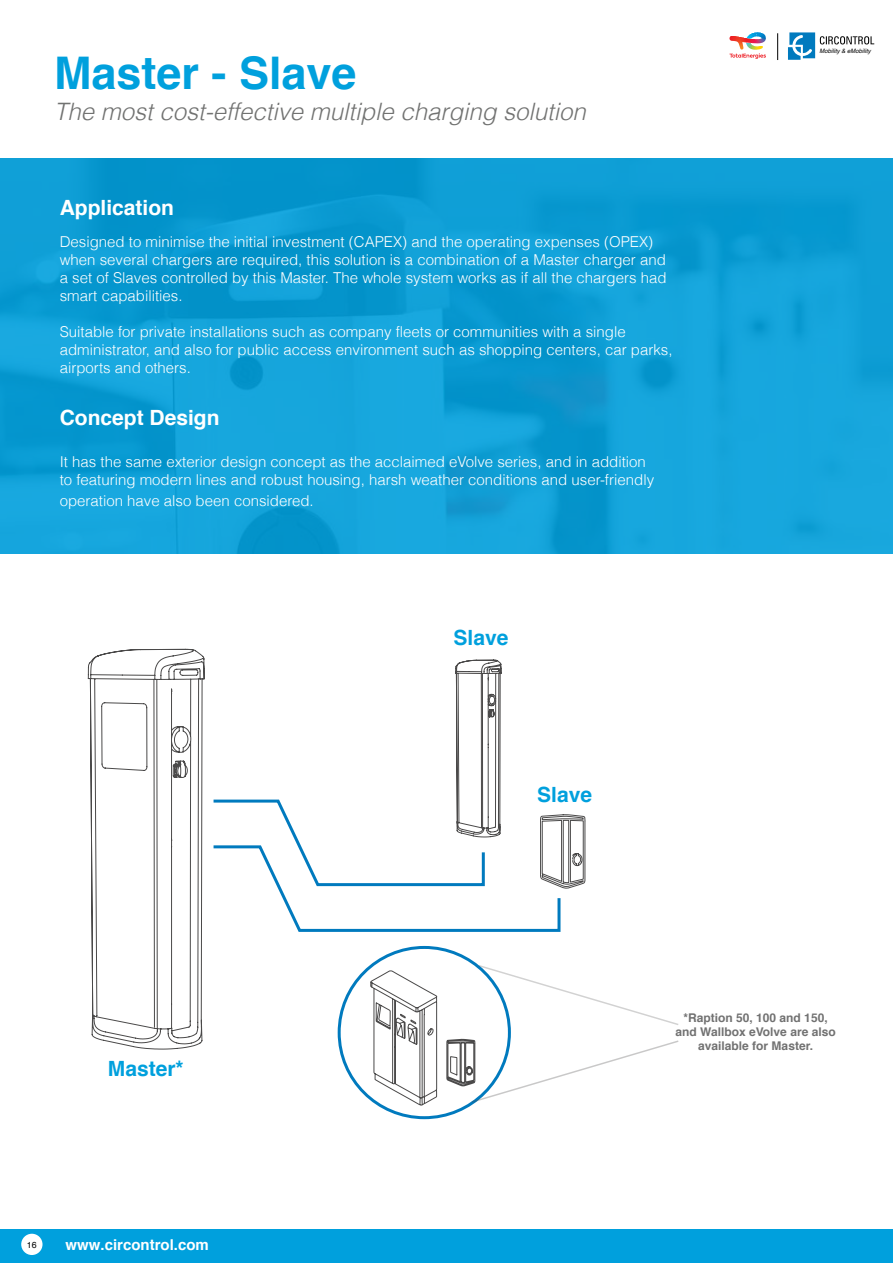
<style>
.page{position:relative;width:893px;height:1263px;background:#fff}
.page>*{position:absolute;margin:0;border:0;box-sizing:border-box;transform-origin:0 0}
.t1{font:700 45px "Helvetica";color:#00a0dd}
.t2{font:italic 300 24px "Helvetica";color:#717271}
.t3{font:700 21px "Helvetica";color:#fff}
.t4{font:700 21px "Helvetica";color:#00a0dd}
.t5{font:300 15px/18px "Helvetica";color:#fff}
.t6{font:700 15px "Helvetica";color:#fff}
.t7{font:700 12px/14.4px "Helvetica";color:#717171;text-align:center}
.t8{font:8.7px "Helvetica";color:#010101}
.t9{font:italic 6px "Helvetica";color:#010101}
</style>
<div class="page">
<div style="left:0;top:1229px;width:893px;height:34px;background:#00a0dd"></div>
<div style="left:21px;top:1234px;width:22px;height:21px;background:#fff;border-radius:50%"></div>
<div style="left:0;top:158px;width:893px;height:396px;background:linear-gradient(to right,#0d9dd4,#12a2d9)"></div>
<svg style="left:213px;top:659px;width:466px;height:461px"></svg>
<svg style="left:87px;top:648px;width:118px;height:402px"></svg>
<svg style="left:729px;top:32px;width:37px;height:27px"></svg>
<svg style="left:788px;top:32px;width:86px;height:28px"></svg>
<svg style="left:777px;top:33px;width:1px;height:27px"></svg>
<h1 class="t1" style="left:54px;top:37px;width:304px">Master - Slave</h1>
<h2 class="t2" style="left:54px;top:91px;width:533px">The most cost-effective multiple charging solution</h2>
<h3 class="t3" style="left:60px;top:191px;width:116px">Application</h3>
<p class="t5" style="left:60px;top:232px;width:608px">Designed to minimise the initial investment (CAPEX) and the operating expenses (OPEX) when several chargers are required, this solution is a combination of a Master charger and a set of Slaves controlled by this Master. The whole system works as if all the chargers had smart capabilities.</p>
<p class="t5" style="left:60px;top:322px;width:614px">Suitable for private installations such as company fleets or communities with a single administrator, and also for public access environment such as shopping centers, car parks, airports and others.</p>
<h3 class="t3" style="left:60px;top:401px;width:161px">Concept Design</h3>
<p class="t5" style="left:60px;top:452px;width:596px">It has the same exterior design concept as the acclaimed eVolve series, and in addition to featuring modern lines and robust housing, harsh weather conditions and user-friendly</p>
<p class="t5" style="left:60px;top:491px;width:256px">operation have also been considered.</p>
<h3 class="t4" style="left:454px;top:621px;width:56px">Slave</h3>
<h3 class="t4" style="left:537px;top:777px;width:56px">Slave</h3>
<p class="t9" style="left:819px;top:46px;width:53px">Mobility &amp; eMobility</p>
<h3 class="t4" style="left:108px;top:1052px;width:77px">Master*</h3>
<p class="t8" style="left:27px;top:1238px;width:11px">16</p>
<p class="t6" style="left:66px;top:1232px;width:145px">www.circontrol.com</p>
<p class="t7" style="left:676px;top:1010px;width:162px">*Raption 50, 100 and 150, and Wallbox eVolve are also available for Master.</p>
</div>
